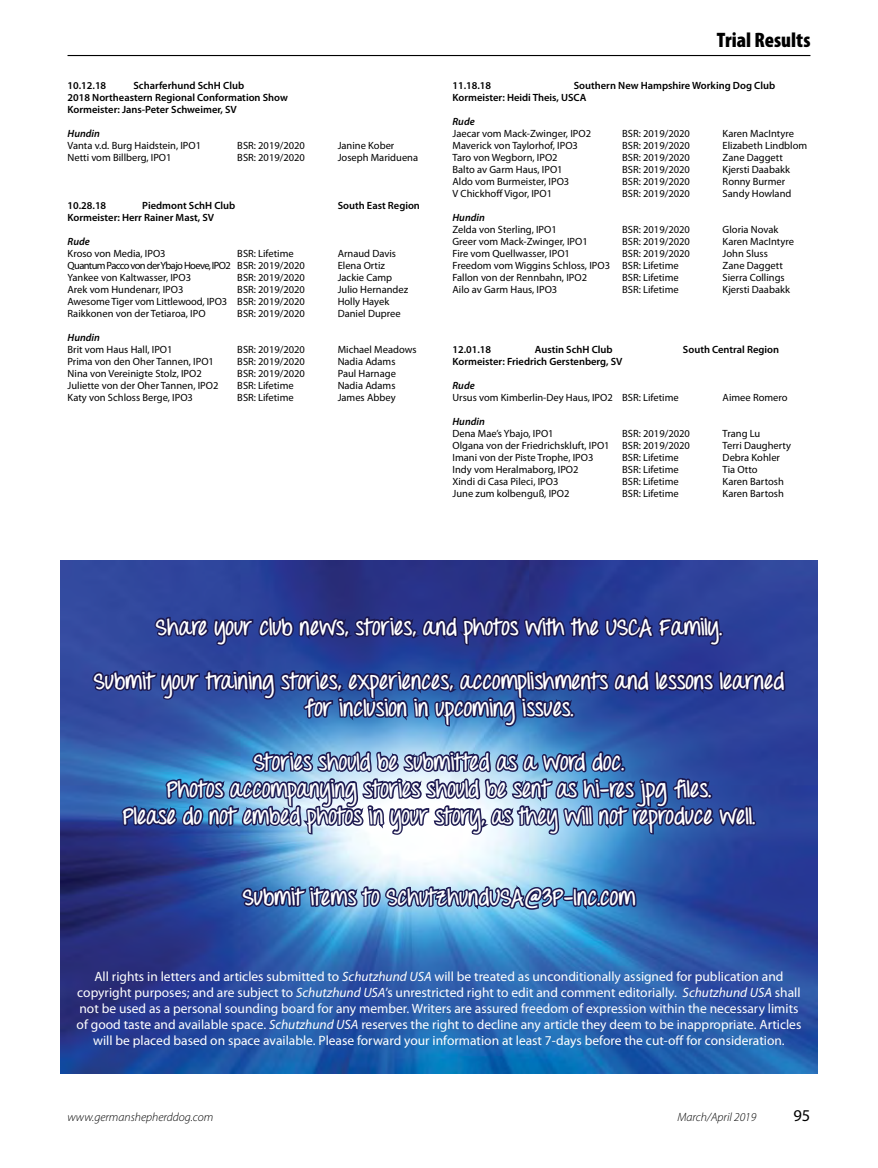
<style>
.page{position:relative;width:878px;height:1168px;background:#fff}
.page>*{position:absolute;margin:0;border:0;box-sizing:border-box;transform-origin:0 0}
.t1{font:700 22.5px/27px "Throw My Hands Upinthe Air";color:#fff;text-align:center}
.t2{font:900 condensed 21px "Myriad Pro";color:#000}
.t3{font:16.5px "Myriad Pro";color:#000}
.t4{font:13.5px/16.2px "Myriad Pro";color:#fff;text-align:center}
.t5{font:italic 300 12px "Myriad Pro";color:#000}
.t6{font:10.5px "Myriad Pro";color:#000}
.t7{font:600 10.5px/12px "Myriad Pro";color:#000}
.t8{font:10.5px "Myriad Pro";letter-spacing:-.06em;color:#000}
.t9{font:italic 600 10.5px "Myriad Pro";color:#000}
.s1{font-style:italic}
</style>
<div class="page">
<hr style="left:68px;top:55px;width:742px;height:1px;background:#000">
<img style="left:61px;top:560px;width:756px;height:513px">
<svg style="left:90px;top:606px;width:698px;height:270px;background:#425c9d"></svg>
<svg style="left:239px;top:883px;width:399px;height:74px;background:#417db7"></svg>
<p class="t7" style="left:68px;top:79px;width:222px;text-indent:66px">Scharferhund SchH Club<br>2018 Northeastern Regional Conformation Show<br>Kormeister: Jans-Peter Schweimer, SV</p>
<p class="t9" style="left:68px;top:127px;width:34px">Hundin</p>
<p class="t6" style="left:68px;top:139px;width:135px">Vanta v.d. Burg Haidstein, IPO1</p>
<p class="t6" style="left:237px;top:139px;width:69px">BSR: 2019/2020</p>
<p class="t6" style="left:337px;top:139px;width:58px">Janine Kober</p>
<p class="t6" style="left:68px;top:151px;width:106px">Netti vom Billberg, IPO1</p>
<p class="t6" style="left:237px;top:151px;width:69px">BSR: 2019/2020</p>
<p class="t6" style="left:337px;top:151px;width:82px">Joseph Mariduena</p>
<p class="t7" style="left:68px;top:199px;width:40px">10.28.18</p>
<p class="t7" style="left:142px;top:199px;width:95px">Piedmont SchH Club</p>
<p class="t7" style="left:337px;top:199px;width:84px">South East Region</p>
<p class="t7" style="left:68px;top:211px;width:148px">Kormeister: Herr Rainer Mast, SV</p>
<p class="t9" style="left:68px;top:235px;width:24px">Rude</p>
<p class="t6" style="left:68px;top:247px;width:100px">Kroso von Media, IPO3</p>
<p class="t6" style="left:237px;top:247px;width:58px">BSR: Lifetime</p>
<p class="t6" style="left:337px;top:247px;width:60px">Arnaud Davis</p>
<p class="t8" style="left:68px;top:259px;width:239px">Quantum Pacco von der Ybajo Hoeve, IPO2 BSR: 2019/2020</p>
<p class="t6" style="left:337px;top:259px;width:49px">Elena Ortiz</p>
<p class="t6" style="left:68px;top:271px;width:125px">Yankee von Kaltwasser, IPO3</p>
<p class="t6" style="left:237px;top:271px;width:69px">BSR: 2019/2020</p>
<p class="t6" style="left:337px;top:271px;width:56px">Jackie Camp</p>
<p class="t6" style="left:68px;top:283px;width:117px">Arek vom Hundenarr, IPO3</p>
<p class="t6" style="left:237px;top:283px;width:69px">BSR: 2019/2020</p>
<p class="t6" style="left:337px;top:283px;width:72px">Julio Hernandez</p>
<p class="t6" style="left:68px;top:295px;width:239px">Awesome Tiger vom Littlewood, IPO3 BSR: 2019/2020</p>
<p class="t6" style="left:337px;top:295px;width:53px">Holly Hayek</p>
<p class="t6" style="left:68px;top:307px;width:140px">Raikkonen von der Tetiaroa, IPO</p>
<p class="t6" style="left:237px;top:307px;width:69px">BSR: 2019/2020</p>
<p class="t6" style="left:337px;top:307px;width:64px">Daniel Dupree</p>
<p class="t9" style="left:68px;top:331px;width:34px">Hundin</p>
<p class="t6" style="left:68px;top:343px;width:106px">Brit vom Haus Hall, IPO1</p>
<p class="t6" style="left:237px;top:343px;width:69px">BSR: 2019/2020</p>
<p class="t6" style="left:337px;top:343px;width:80px">Michael Meadows</p>
<p class="t6" style="left:68px;top:355px;width:148px">Prima von den Oher Tannen, IPO1</p>
<p class="t6" style="left:237px;top:355px;width:69px">BSR: 2019/2020</p>
<p class="t6" style="left:337px;top:355px;width:59px">Nadia Adams</p>
<p class="t6" style="left:68px;top:367px;width:136px">Nina von Vereinigte Stolz, IPO2</p>
<p class="t6" style="left:237px;top:367px;width:69px">BSR: 2019/2020</p>
<p class="t6" style="left:337px;top:367px;width:60px">Paul Harnage</p>
<p class="t6" style="left:68px;top:379px;width:152px">Juliette von der Oher Tannen, IPO2</p>
<p class="t6" style="left:237px;top:379px;width:58px">BSR: Lifetime</p>
<p class="t6" style="left:337px;top:379px;width:59px">Nadia Adams</p>
<p class="t6" style="left:68px;top:391px;width:127px">Katy von Schloss Berge, IPO3</p>
<p class="t6" style="left:237px;top:391px;width:58px">BSR: Lifetime</p>
<p class="t6" style="left:337px;top:391px;width:59px">James Abbey</p>
<p class="t7" style="left:68px;top:79px;width:40px">10.12.18</p>
<h2 class="t2" style="left:716px;top:27px;width:95px">Trial Results</h2>
<p class="t7" style="left:452px;top:79px;width:324px;text-indent:121px">Southern New Hampshire Working Dog Club<br>Kormeister: Heidi Theis, USCA</p>
<p class="t9" style="left:452px;top:115px;width:24px">Rude</p>
<p class="t6" style="left:452px;top:127px;width:140px">Jaecar vom Mack-Zwinger, IPO2</p>
<p class="t6" style="left:622px;top:127px;width:69px">BSR: 2019/2020</p>
<p class="t6" style="left:722px;top:127px;width:73px">Karen MacIntyre</p>
<p class="t6" style="left:452px;top:139px;width:127px">Maverick von Taylorhof, IPO3</p>
<p class="t6" style="left:622px;top:139px;width:69px">BSR: 2019/2020</p>
<p class="t6" style="left:722px;top:139px;width:86px">Elizabeth Lindblom</p>
<p class="t6" style="left:452px;top:151px;width:107px">Taro von Wegborn, IPO2</p>
<p class="t6" style="left:622px;top:151px;width:69px">BSR: 2019/2020</p>
<p class="t6" style="left:722px;top:151px;width:62px">Zane Daggett</p>
<p class="t6" style="left:452px;top:163px;width:112px">Balto av Garm Haus, IPO1</p>
<p class="t6" style="left:622px;top:163px;width:69px">BSR: 2019/2020</p>
<p class="t6" style="left:722px;top:163px;width:69px">Kjersti Daabakk</p>
<p class="t6" style="left:452px;top:175px;width:118px">Aldo vom Burmeister, IPO3</p>
<p class="t6" style="left:622px;top:175px;width:69px">BSR: 2019/2020</p>
<p class="t6" style="left:722px;top:175px;width:64px">Ronny Burmer</p>
<p class="t6" style="left:452px;top:187px;width:101px">V Chickhoff Vigor, IPO1</p>
<p class="t6" style="left:622px;top:187px;width:69px">BSR: 2019/2020</p>
<p class="t6" style="left:722px;top:187px;width:70px">Sandy Howland</p>
<p class="t9" style="left:452px;top:211px;width:34px">Hundin</p>
<p class="t6" style="left:452px;top:223px;width:106px">Zelda von Sterling, IPO1</p>
<p class="t6" style="left:622px;top:223px;width:69px">BSR: 2019/2020</p>
<p class="t6" style="left:722px;top:223px;width:57px">Gloria Novak</p>
<p class="t6" style="left:452px;top:235px;width:137px">Greer vom Mack-Zwinger, IPO1</p>
<p class="t6" style="left:622px;top:235px;width:69px">BSR: 2019/2020</p>
<p class="t6" style="left:722px;top:235px;width:73px">Karen MacIntyre</p>
<p class="t6" style="left:452px;top:247px;width:119px">Fire vom Quellwasser, IPO1</p>
<p class="t6" style="left:622px;top:247px;width:69px">BSR: 2019/2020</p>
<p class="t6" style="left:722px;top:247px;width:47px">John Sluss</p>
<p class="t6" style="left:452px;top:259px;width:228px">Freedom vom Wiggins Schloss, IPO3 BSR: Lifetime</p>
<p class="t6" style="left:722px;top:259px;width:62px">Zane Daggett</p>
<p class="t6" style="left:452px;top:271px;width:136px">Fallon von der Rennbahn, IPO2</p>
<p class="t6" style="left:622px;top:271px;width:58px">BSR: Lifetime</p>
<p class="t6" style="left:722px;top:271px;width:64px">Sierra Collings</p>
<p class="t6" style="left:452px;top:283px;width:106px">Ailo av Garm Haus, IPO3</p>
<p class="t6" style="left:622px;top:283px;width:58px">BSR: Lifetime</p>
<p class="t6" style="left:722px;top:283px;width:69px">Kjersti Daabakk</p>
<p class="t7" style="left:452px;top:79px;width:40px">11.18.18</p>
<p class="t7" style="left:452px;top:343px;width:40px">12.01.18</p>
<p class="t7" style="left:535px;top:343px;width:79px">Austin SchH Club</p>
<p class="t7" style="left:683px;top:343px;width:98px">South Central Region</p>
<p class="t7" style="left:452px;top:355px;width:171px">Kormeister: Friedrich Gerstenberg, SV</p>
<p class="t9" style="left:452px;top:379px;width:24px">Rude</p>
<p class="t6" style="left:452px;top:391px;width:228px">Ursus vom Kimberlin-Dey Haus, IPO2 BSR: Lifetime</p>
<p class="t6" style="left:722px;top:391px;width:66px">Aimee Romero</p>
<p class="t9" style="left:452px;top:415px;width:34px">Hundin</p>
<p class="t6" style="left:452px;top:427px;width:103px">Dena Mae’s Ybajo, IPO1</p>
<p class="t6" style="left:622px;top:427px;width:69px">BSR: 2019/2020</p>
<p class="t6" style="left:722px;top:427px;width:39px">Trang Lu</p>
<p class="t6" style="left:452px;top:439px;width:239px">Olgana von der Friedrichskluft, IPO1 BSR: 2019/2020</p>
<p class="t6" style="left:722px;top:439px;width:70px">Terri Daugherty</p>
<p class="t6" style="left:452px;top:451px;width:142px">Imani von der Piste Trophe, IPO3</p>
<p class="t6" style="left:622px;top:451px;width:58px">BSR: Lifetime</p>
<p class="t6" style="left:722px;top:451px;width:59px">Debra Kohler</p>
<p class="t6" style="left:452px;top:463px;width:127px">Indy vom Heralmaborg, IPO2</p>
<p class="t6" style="left:622px;top:463px;width:58px">BSR: Lifetime</p>
<p class="t6" style="left:722px;top:463px;width:36px">Tia Otto</p>
<p class="t6" style="left:452px;top:475px;width:107px">Xindi di Casa Pileci, IPO3</p>
<p class="t6" style="left:622px;top:475px;width:58px">BSR: Lifetime</p>
<p class="t6" style="left:722px;top:475px;width:63px">Karen Bartosh</p>
<p class="t6" style="left:452px;top:487px;width:118px">June zum kolbenguß, IPO2</p>
<p class="t6" style="left:622px;top:487px;width:58px">BSR: Lifetime</p>
<p class="t6" style="left:722px;top:487px;width:63px">Karen Bartosh</p>
<h1 class="t1" style="left:156px;top:615px;width:567px">Share your club news, stories, and photos with the USCA Family.</h1>
<h1 class="t1" style="left:94px;top:669px;width:692px">Submit your training stories, experiences, accomplishments and lessons learned for inclusion in upcoming issues.</h1>
<h1 class="t1" style="left:123px;top:750px;width:633px">Stories should be submitted as a word doc.<br>Photos accompanying stories should be sent as hi-res jpg files.<br>Please do not embed photos in your story, as they will not reproduce well.</h1>
<h1 class="t1" style="left:243px;top:885px;width:394px">Submit items to SchutzhundUSA@3P-Inc.com</h1>
<p class="t4" style="left:77px;top:967px;width:726px">All rights in letters and articles submitted to <span class="s1">Schutzhund USA</span> will be treated as unconditionally assigned for publication and copyright purposes; and are subject to <span class="s1">Schutzhund USA</span>’s unrestricted right to edit and comment editorially. <span class="s1">Schutzhund USA</span> shall not be used as a personal sounding board for any member. Writers are assured freedom of expression within the necessary limits of good taste and available space. <span class="s1">Schutzhund USA</span> reserves the right to decline any article they deem to be inappropriate. Articles will be placed based on space available. Please forward your information at least 7-days before the cut-off for consideration.</p>
<p class="t5" style="left:68px;top:1109px;width:147px">www.germanshepherddog.com</p>
<p class="t5" style="left:677px;top:1109px;width:80px">March/April 2019</p>
<h3 class="t3" style="left:793px;top:1105px;width:18px">95</h3>
</div>
